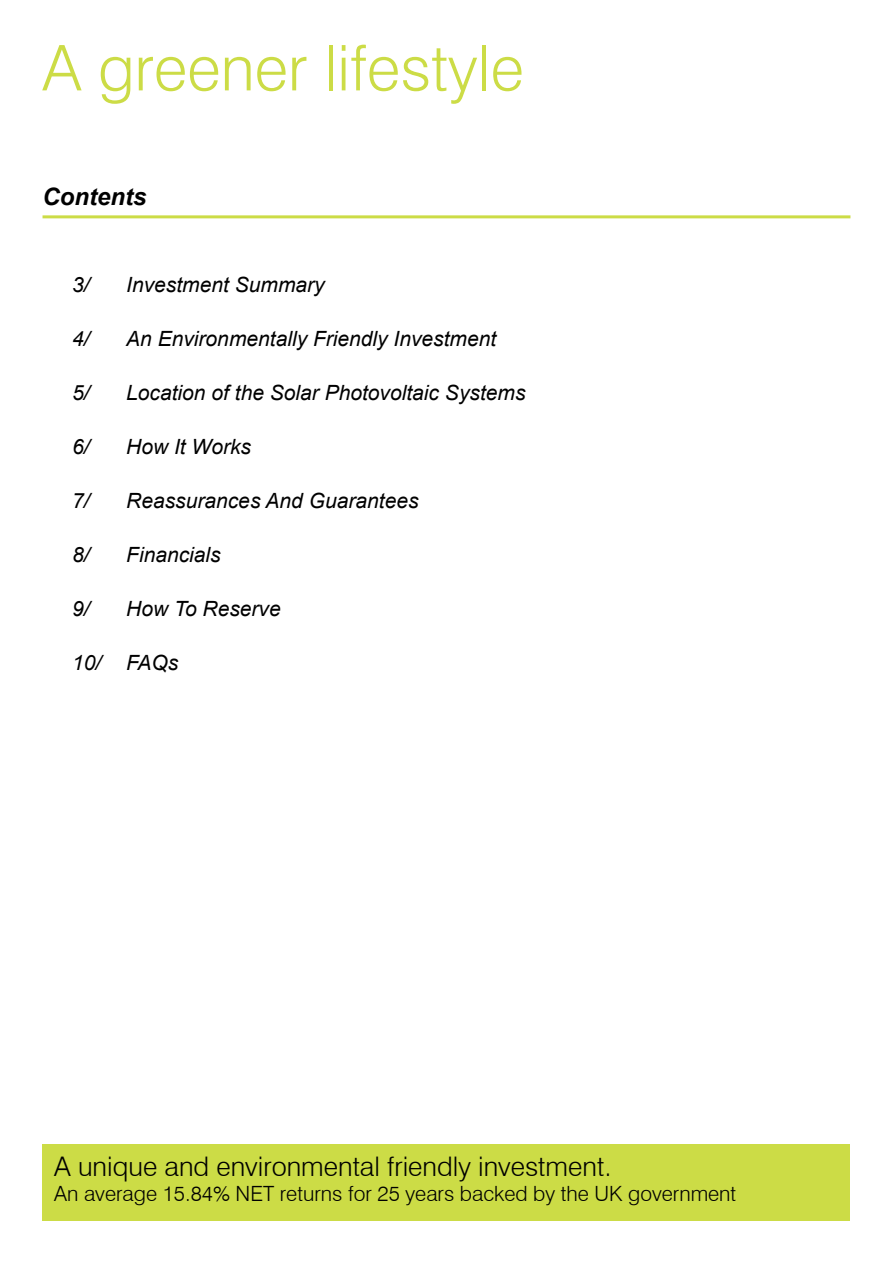
<style>
.page{position:relative;width:893px;height:1263px;background:#fff}
.page>*{position:absolute;margin:0;border:0;box-sizing:border-box;transform-origin:0 0}
.t1{font:300 63px "Swiss 721 BT";color:#ccdc46}
.t2{font:300 27px "Swiss 721 BT";color:#000}
.t3{font:italic 700 24px "Arial";color:#000}
.t4{font:italic 21px "Arial";color:#000}
.t5{font:300 21px "Swiss 721 BT";color:#000}
</style>
<div class="page">
<div style="left:43px;top:1144px;width:807px;height:76px;background:#ccdc46"></div>
<hr style="left:43px;top:215px;width:807px;height:3px;background:#ccdc46">
<h1 class="t1" style="left:43px;top:30px;width:483px">A greener lifestyle</h1>
<p class="t3" style="left:43px;top:183px;width:105px">Contents</p>
<p class="t4" style="left:72px;top:272px;width:19px">3/</p>
<p class="t4" style="left:126px;top:272px;width:200px">Investment Summary</p>
<p class="t4" style="left:72px;top:326px;width:19px">4/</p>
<p class="t4" style="left:126px;top:326px;width:371px">An Environmentally Friendly Investment</p>
<p class="t4" style="left:72px;top:380px;width:19px">5/</p>
<p class="t4" style="left:126px;top:380px;width:401px">Location of the Solar Photovoltaic Systems</p>
<p class="t4" style="left:72px;top:434px;width:19px">6/</p>
<p class="t4" style="left:126px;top:434px;width:126px">How It Works</p>
<p class="t4" style="left:72px;top:488px;width:19px">7/</p>
<p class="t4" style="left:126px;top:488px;width:294px">Reassurances And Guarantees</p>
<p class="t4" style="left:72px;top:542px;width:19px">8/</p>
<p class="t4" style="left:126px;top:542px;width:96px">Financials</p>
<p class="t4" style="left:72px;top:596px;width:19px">9/</p>
<p class="t4" style="left:126px;top:596px;width:156px">How To Reserve</p>
<p class="t4" style="left:72px;top:650px;width:108px">10/ FAQs</p>
<p class="t2" style="left:54px;top:1150px;width:559px">A unique and environmental friendly investment.</p>
<p class="t5" style="left:54px;top:1181px;width:684px">An average 15.84% NET returns for 25 years backed by the UK government</p>
</div>
